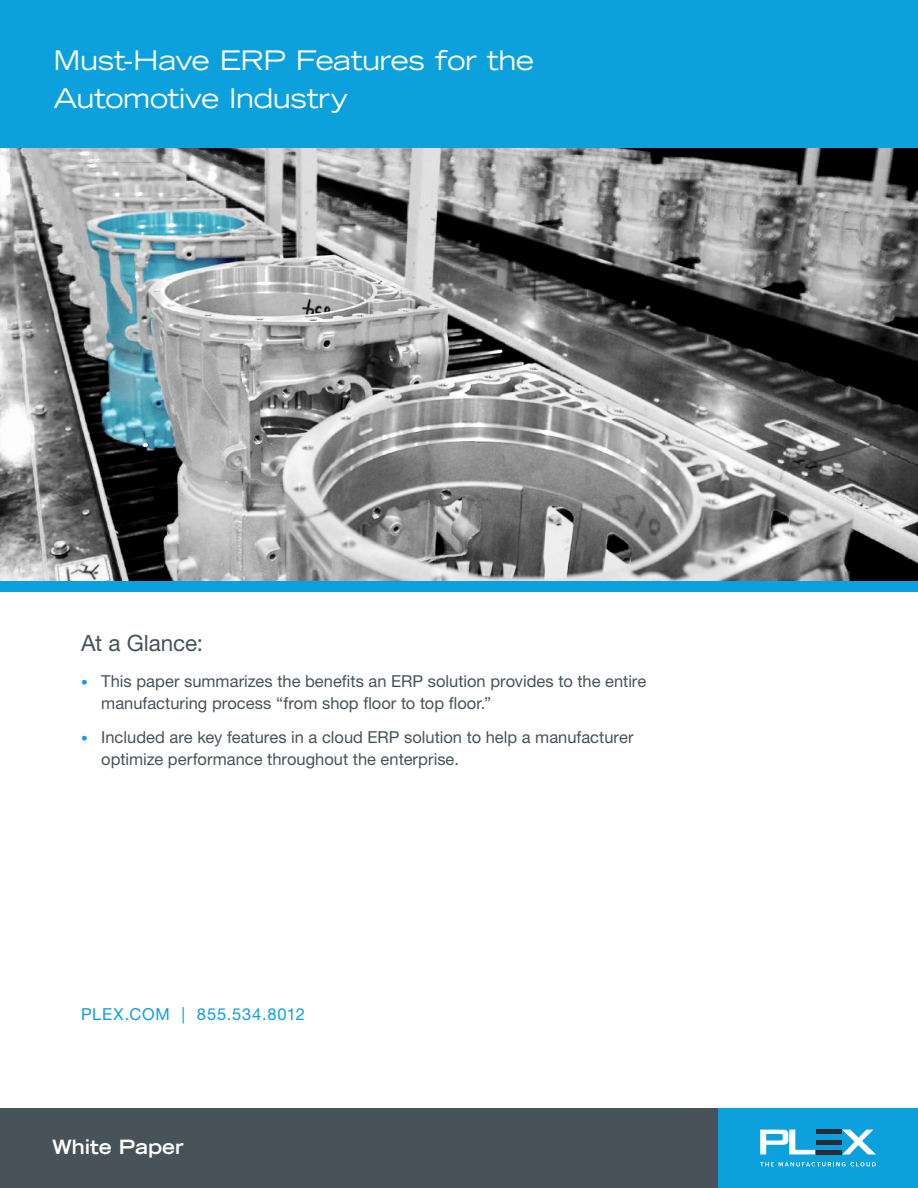
<style>
.page{position:relative;width:918px;height:1188px;background:#fff}
.page>*{position:absolute;margin:0;border:0;box-sizing:border-box;transform-origin:0 0}
.headline{font:expanded 27px "Trade Gothic LT Std";letter-spacing:-.015em;color:#fff}
.subhead{font:22.5px "Helvetica Neue LT Pro";color:#475359}
.t1{font:700 expanded 19.5px "Trade Gothic LT";color:#fff}
.t2{font:16.5px/21.8px "Helvetica Neue LT Pro";color:#475359}
.t3{font:16.5px "Helvetica Neue LT Pro";letter-spacing:.05em;color:#0ca0dc}
.s1{font-size:13.5px;color:#0ca0dc}
</style>
<div class="page">
<div style="left:0;top:1108px;width:735px;height:80px;background:#475359"></div>
<div style="left:718px;top:1108px;width:200px;height:80px;background:#0ca0dc"></div>
<svg style="left:760px;top:1130px;width:55px;height:24px"></svg>
<svg style="left:842px;top:1130px;width:34px;height:24px"></svg>
<hr style="left:816px;top:1150px;width:25px;height:4px;background:#282a38">
<hr style="left:816px;top:1130px;width:25px;height:4px;background:#282a38">
<div style="left:816px;top:1140px;width:25px;height:5px;background:#282a38"></div>
<svg style="left:760px;top:1162px;width:116px;height:4px"></svg>
<div style="left:0;top:0;width:918px;height:149px;background:#0ca0dc"></div>
<div style="left:0;top:581px;width:918px;height:11px;background:#0ca0dc"></div>
<img style="left:0;top:149px;width:918px;height:432px">
<p class="headline" style="left:53px;top:43px;width:482px">Must-Have ERP Features for the</p>
<p class="headline" style="left:53px;top:80px;width:297px">Automotive Industry</p>
<p class="subhead" style="left:81px;top:629px;width:124px">At a Glance:</p>
<p class="t2" style="left:101px;top:670px;width:547px;text-indent:-20px"><span class="s1">•</span> This paper summarizes the benefits an ERP solution provides to the entire manufacturing process “from shop floor to top floor.”</p>
<p class="t2" style="left:101px;top:726px;width:534px;text-indent:-20px"><span class="s1">•</span> Included are key features in a cloud ERP solution to help a manufacturer optimize performance throughout the enterprise.</p>
<p class="t3" style="left:81px;top:1004px;width:226px">PLEX.COM | 855.534.8012</p>
<p class="t1" style="left:52px;top:1134px;width:133px">White Paper</p>
</div>
